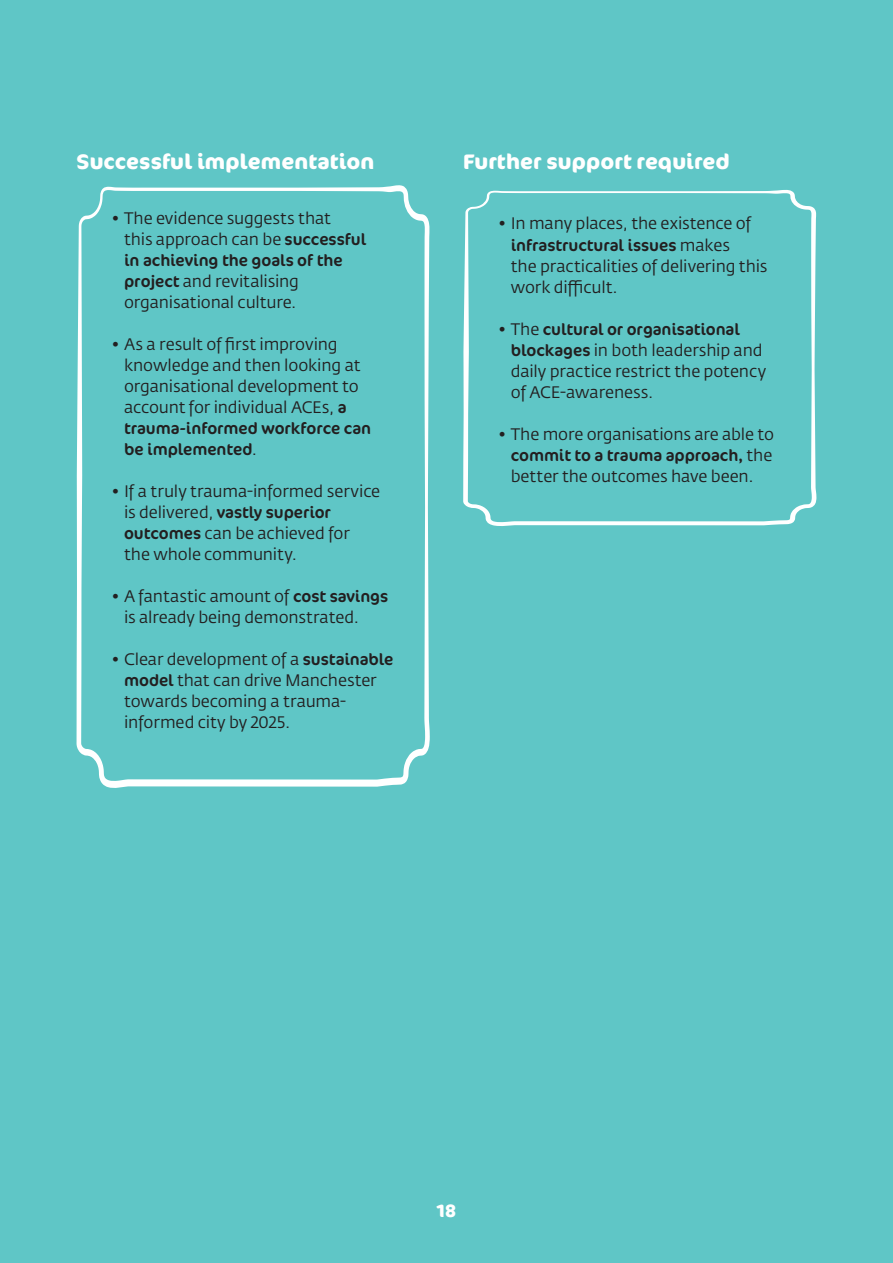
<style>
.page{position:relative;width:893px;height:1263px;background:#5fc6c6}
.page>*{position:absolute;margin:0;border:0;box-sizing:border-box;transform-origin:0 0}
.t1{font:700 21px "Cocon";letter-spacing:.005em;color:#fff}
.t2{font:700 18px "Cocon";color:#fff}
.t3{font:16.5px/21px "Fedra Sans Std";letter-spacing:-.01em;color:#231f20}
.t4{font:16.5px/21px "Cocon";color:#231f20}
.s1{font-family:"Cocon"}
.s2{font-family:"Fedra Sans Std"}
</style>
<div class="page">
<svg style="left:77px;top:185px;width:353px;height:603px"></svg>
<svg style="left:463px;top:190px;width:353px;height:336px"></svg>
<p class="t1" style="left:77px;top:149px;width:299px">Successful implementation</p>
<p class="t3" style="left:124px;top:208px;width:244px;text-indent:-13px">• The evidence suggests that<br>this approach can be <span class="s1">successful</span></p>
<p class="t4" style="left:124px;top:250px;width:220px">in achieving the goals of the</p>
<p class="t3" style="left:124px;top:271px;width:177px"><span class="s1">project</span> and revitalising organisational culture.</p>
<p class="t3" style="left:124px;top:334px;width:238px;text-indent:-13px">• As a result of first improving knowledge and then looking at organisational development to account for individual ACEs, <span class="s1">a</span></p>
<p class="t4" style="left:124px;top:418px;width:248px">trauma-informed workforce can be implemented<span class="s2">.</span></p>
<p class="t3" style="left:111px;top:481px;width:270px">• If a truly trauma-informed service</p>
<p class="t4" style="left:124px;top:502px;width:208px"><span class="s2">is delivered,</span> vastly superior</p>
<p class="t3" style="left:124px;top:523px;width:227px"><span class="s1">outcomes</span> can be achieved for the whole community.</p>
<p class="t3" style="left:124px;top:586px;width:266px;text-indent:-13px">• A fantastic amount of <span class="s1">cost savings </span>is already being demonstrated.</p>
<p class="t3" style="left:124px;top:649px;width:271px;text-indent:-13px">• Clear development of a <span class="s1">sustainable model</span> that can drive Manchester towards becoming a trauma&shy;informed city by 2025.</p>
<p class="t1" style="left:463px;top:149px;width:268px">Further support required</p>
<p class="t3" style="left:498px;top:213px;width:255px">• In many places, the existence of</p>
<p class="t4" style="left:511px;top:235px;width:221px">infrastructural issues <span class="s2">makes</span></p>
<p class="t3" style="left:511px;top:255px;width:258px">the practicalities of delivering this work difficult.</p>
<p class="t4" style="left:498px;top:319px;width:243px"><span class="s2">• The</span> cultural or organisational</p>
<p class="t3" style="left:511px;top:339px;width:257px"><span class="s1">blockages</span> in both leadership and daily practice restrict the potency of ACE-awareness.</p>
<p class="t3" style="left:498px;top:423px;width:278px">• The more organisations are able to</p>
<p class="t4" style="left:511px;top:445px;width:263px">commit to a trauma approach, <span class="s2">the</span></p>
<p class="t3" style="left:511px;top:465px;width:244px">better the outcomes have been.</p>
<p class="t2" style="left:437px;top:1200px;width:21px">18</p>
</div>
